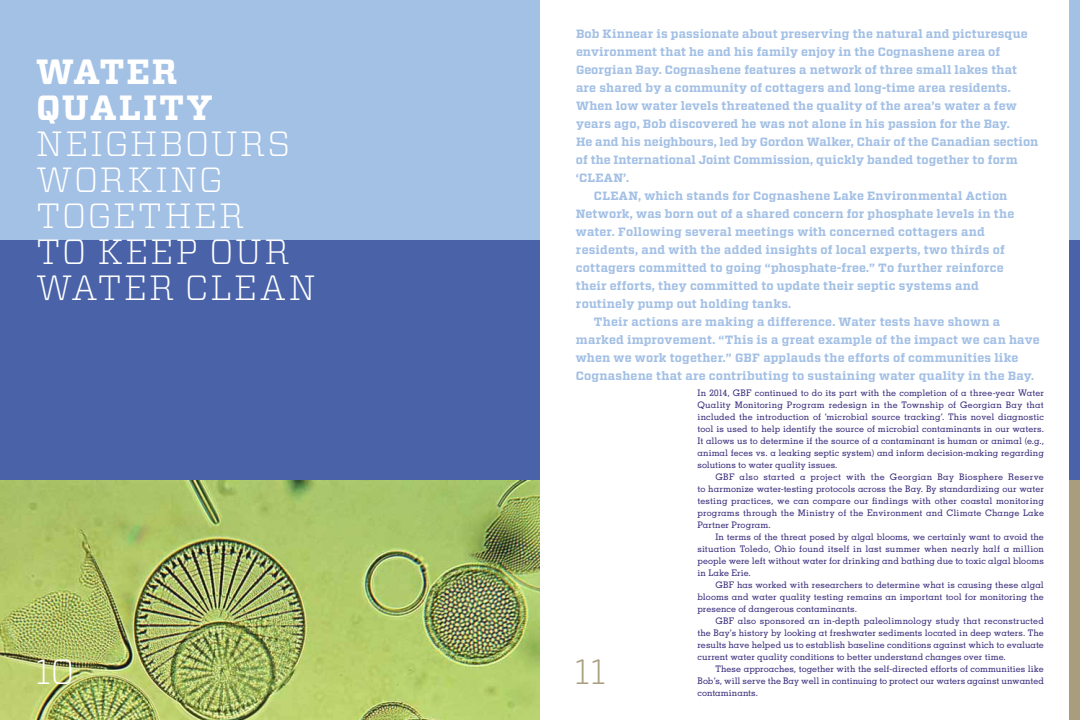
<style>
.page{position:relative;width:1080px;height:720px;background:#fff}
.page>*{position:absolute;margin:0;border:0;box-sizing:border-box;transform-origin:0 0}
.t1{font:300 35px/36px "Vitesse";letter-spacing:.05em;color:#fff}
.t2{font:700 35px/36px "Vitesse";letter-spacing:.05em;color:#fff}
.t3{font:300 35px "Vitesse";color:#a99d7d}
.t4{font:700 12px/18px "Vitesse";letter-spacing:.015em;color:#a3c0e5}
.t5{font:500 9px/12px "Memphis LT Std";color:#392d7a;text-align:justify}
</style>
<div class="page">
<div style="left:0;top:0;width:540px;height:240px;background:#a3c0e5"></div>
<div style="left:0;top:240px;width:540px;height:240px;background:#4962a8"></div>
<img style="left:0;top:480px;width:540px;height:240px">
<div style="left:1069px;top:480px;width:11px;height:240px;background:#a99d7d"></div>
<div style="left:1069px;top:240px;width:11px;height:240px;background:#4a62a8"></div>
<div style="left:1069px;top:0;width:11px;height:240px;background:#a3c0e5"></div>
<h1 class="t2" style="left:36px;top:54px;width:178px">water quality</h1>
<h1 class="t1" style="left:36px;top:125px;width:281px">NEIGHBOURS<br>WORKING<br>TOGETHER<br>TO KEEP OUR<br>WATER CLEAN</h1>
<h1 class="t1" style="left:35px;top:653px;width:41px">10</h1>
<p class="t4" style="left:576px;top:25px;width:464px">Bob Kinnear is passionate about preserving the natural and picturesque environment that he and his family enjoy in the Cognashene area of Georgian Bay. Cognashene features a network of three small lakes that are shared by a community of cottagers and long-time area residents.<br>When low water levels threatened the quality of the area’s water a few years ago, Bob discovered he was not alone in his passion for the Bay.<br>He and his neighbours, led by Gordon Walker, Chair of the Canadian section of the International Joint Commission, quickly banded together to form<br>‘CLE</p>
<h2 class="t4" style="left:604px;top:169px;width:27px">AN’.</h2>
<h2 class="t4" style="left:576px;top:187px;width:12px">CLE</h2>
<p class="t4" style="left:576px;top:187px;width:440px;text-indent:43px">AN, which stands for Cognashene Lake Environmental Action Network, was born out of a shared concern for phosphate levels in the water. Following several meetings with concerned cottagers and residents, and with the added insights of local experts, two thirds of cottagers committed to going “phosphate-free.” To further reinforce their efforts, they committed to update their septic systems and routinely pump out holding tanks.</p>
<p class="t4" style="left:576px;top:313px;width:465px;text-indent:18px">Their actions are making a difference. Water tests have shown a marked improvement. “This is a great example of the impact we can have when we work together.” GBF applauds the efforts of communities like Cognashene that are contributing to sustaining water quality in the Bay.</p>
<h1 class="t3" style="left:574px;top:647px;width:33px">11</h1>
<p class="t5" style="left:698px;top:387px;width:348px">In 2014, GBF continued to do its part with the completion of a three-year Water Quality Monitoring Program redesign in the Township of Georgian Bay that included the introduction of ‘microbial source tracking’. This novel diagnostic tool is used to help identify the source of microbial contaminants in our waters.<br>It allows us to determine if the source of a contaminant is human or animal (e.g., animal feces vs. a leaking septic system) and inform decision-making regarding solutions to water quality issues.</p>
<p class="t5" style="left:698px;top:471px;width:348px;text-indent:18px">GBF also started a project with the Georgian Bay Biosphere Reserve to harmonize water-testing protocols across the Bay. By standardizing our water testing practices, we can compare our findings with other coastal monitoring programs through the Ministry of the Environment and Climate Change Lake Partner Program.</p>
<p class="t5" style="left:698px;top:531px;width:348px;text-indent:18px">In terms of the threat posed by algal blooms, we certainly want to avoid the situation Toledo, Ohio found itself in last summer when nearly half a million people were left without water for drinking and bathing due to toxic algal blooms in Lake Erie.</p>
<p class="t5" style="left:698px;top:579px;width:348px;text-indent:18px">GBF has worked with researchers to determine what is causing these algal blooms and water quality testing remains an important tool for monitoring the presence of dangerous contaminants.</p>
<p class="t5" style="left:698px;top:615px;width:348px;text-indent:18px">GBF also sponsored an in-depth paleolimnology study that reconstructed the Bay’s history by looking at freshwater sediments located in deep waters. The results have helped us to establish baseline conditions against which to evaluate current water quality conditions to better understand changes over time.</p>
<p class="t5" style="left:698px;top:663px;width:348px;text-indent:18px">These approaches, together with the self-directed efforts of communities like Bob’s, will serve the Bay well in continuing to protect our waters against unwanted contaminants.</p>
</div>
